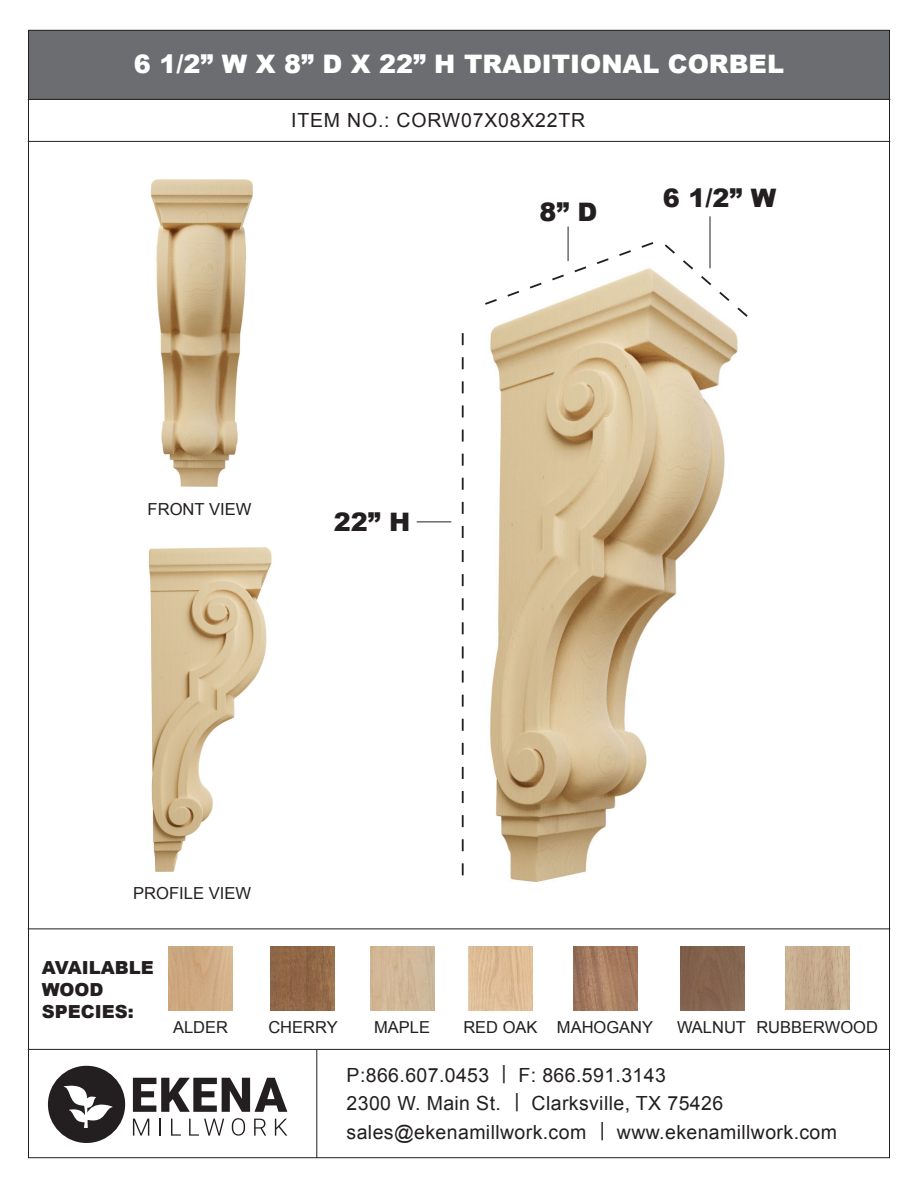
<style>
.page{position:relative;width:918px;height:1188px;background:#fff}
.page>*{position:absolute;margin:0;border:0;box-sizing:border-box;transform-origin:0 0}
.t1{font:900 25.5px "Arial";color:#fff}
.t2{font:900 25.5px "Arial";color:#231f20}
.t3{font:19.5px "Arial";letter-spacing:.02em;color:#231f20}
.t4{font:19.5px "Arial";letter-spacing:.04em;color:#231f20}
.t5{font:900 18px "Arial";color:#231f20}
.t6{font:16.65px "Arial";color:#231f20}
.t7{font:16.5px "Arial";color:#231f20}
</style>
<div class="page">
<div style="left:28px;top:30px;width:862px;height:70px;background:#6c6d70"></div>
<svg style="left:48px;top:1066px;width:77px;height:77px"></svg>
<svg style="left:133px;top:1078px;width:154px;height:34px"></svg>
<svg style="left:133px;top:1119px;width:16px;height:17px"></svg>
<svg style="left:159px;top:1119px;width:2px;height:17px"></svg>
<svg style="left:171px;top:1119px;width:10px;height:17px"></svg>
<svg style="left:189px;top:1119px;width:35px;height:17px"></svg>
<svg style="left:232px;top:1118px;width:13px;height:18px"></svg>
<svg style="left:254px;top:1119px;width:12px;height:17px"></svg>
<svg style="left:275px;top:1119px;width:12px;height:17px"></svg>
<hr style="left:28px;top:1049px;width:862px;height:1px;background:#231f20">
<hr style="left:28px;top:928px;width:862px;height:1px;background:#231f20">
<hr style="left:28px;top:141px;width:862px;height:1px;background:#231f20">
<hr style="left:28px;top:99px;width:862px;height:1px;background:#231f20">
<hr style="left:316px;top:1050px;width:1px;height:108px;background:#231f20">
<img style="left:169px;top:946px;width:64px;height:65px">
<img style="left:271px;top:946px;width:64px;height:64px">
<img style="left:370px;top:946px;width:64px;height:64px">
<img style="left:469px;top:946px;width:63px;height:64px">
<img style="left:785px;top:946px;width:64px;height:64px">
<img style="left:573px;top:946px;width:64px;height:64px">
<img style="left:681px;top:946px;width:64px;height:64px">
<img style="left:150px;top:179px;width:103px;height:308px">
<img style="left:148px;top:548px;width:124px;height:324px">
<img style="left:461px;top:272px;width:277px;height:610px">
<svg style="left:462px;top:333px;width:2px;height:542px"></svg>
<svg style="left:483px;top:241px;width:172px;height:65px"></svg>
<svg style="left:663px;top:243px;width:85px;height:76px"></svg>
<hr style="left:417px;top:522px;width:34px;height:1px;background:#231f20">
<hr style="left:568px;top:226px;width:1px;height:35px;background:#231f20">
<hr style="left:710px;top:216px;width:1px;height:52px;background:#231f20">
<p class="t1" style="left:134px;top:45px;width:652px">6 1/2” W X 8” D X 22” H TRADITIONAL CORBEL</p>
<p class="t4" style="left:291px;top:108px;width:295px">ITEM NO.: CORW07X08X22TR</p>
<p class="t2" style="left:539px;top:193px;width:60px">8” D</p>
<p class="t2" style="left:663px;top:180px;width:115px">6 1/2” W</p>
<p class="t6" style="left:148px;top:498px;width:105px">FRONT VIEW</p>
<p class="t2" style="left:334px;top:504px;width:78px">22” H</p>
<p class="t6" style="left:133px;top:883px;width:120px">PROFILE VIEW</p>
<p class="t5" style="left:42px;top:955px;width:114px">AVAILABLE</p>
<p class="t5" style="left:42px;top:976px;width:63px">WOOD</p>
<p class="t5" style="left:42px;top:998px;width:93px">SPECIES:</p>
<p class="t7" style="left:173px;top:1016px;width:57px">ALDER</p>
<p class="t7" style="left:268px;top:1016px;width:71px">CHERRY</p>
<p class="t7" style="left:374px;top:1016px;width:57px">MAPLE</p>
<p class="t7" style="left:463px;top:1016px;width:76px">RED OAK</p>
<p class="t7" style="left:756px;top:1016px;width:123px">RUBBERWOOD</p>
<p class="t3" style="left:347px;top:1062px;width:321px">P:866.607.0453 | F: 866.591.3143</p>
<p class="t3" style="left:347px;top:1091px;width:378px">2300 W. Main St. | Clarksville, TX 75426</p>
<p class="t3" style="left:347px;top:1119px;width:492px">sales@ekenamillwork.com | www.ekenamillwork.com</p>
<p class="t7" style="left:557px;top:1016px;width:98px">MAHOGANY</p>
<p class="t7" style="left:677px;top:1016px;width:71px">WALNUT</p>
</div>
